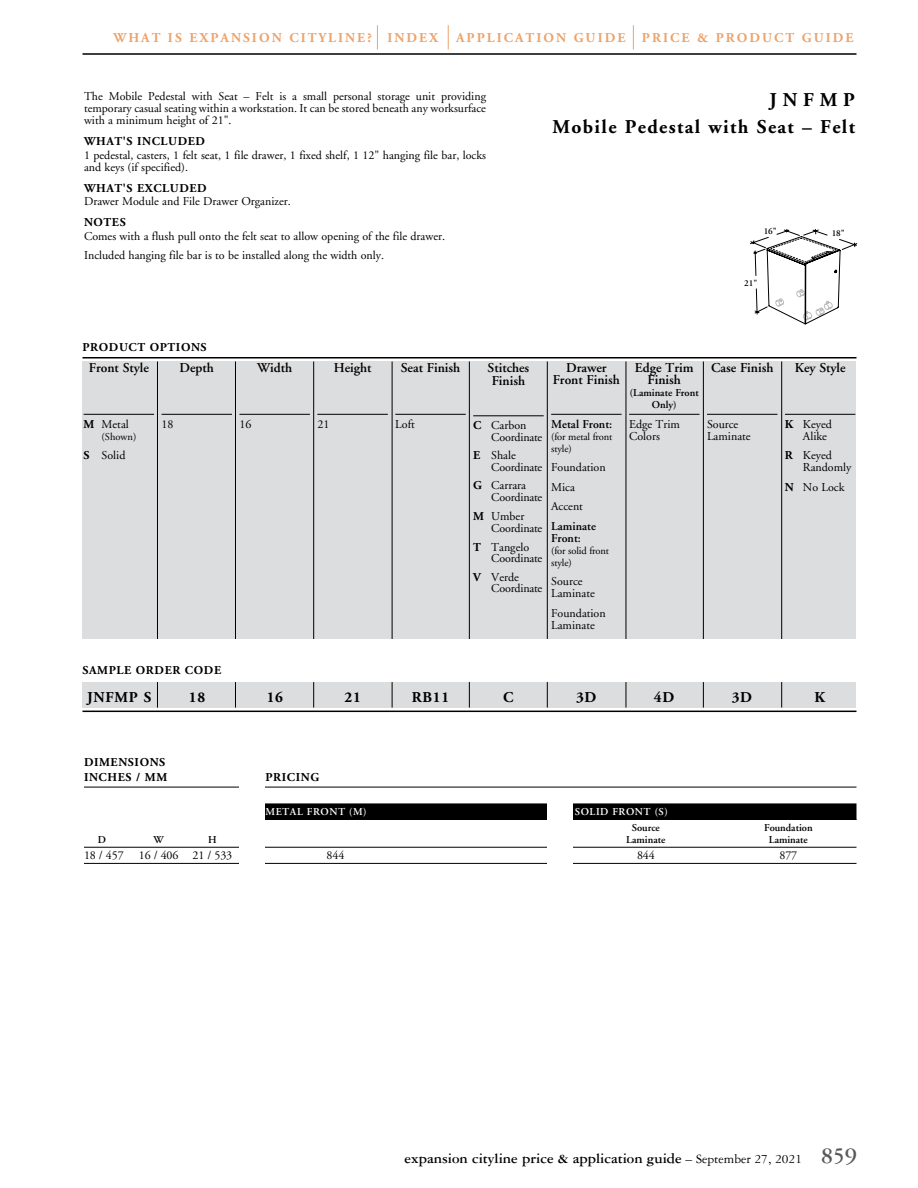
<style>
.page{position:relative;width:918px;height:1188px;background:#fff}
.page>*{position:absolute;margin:0;border:0;box-sizing:border-box;transform-origin:0 0}
.t1{font:700 19.5px/27px "Adobe Garamond";letter-spacing:.07em;color:#000;text-align:right}
.t2{font:700 15px "Garamond Three";color:#000}
.t3{font:700 15px "Adobe Garamond";letter-spacing:.05em;color:#000}
.t4{font:600 13.5px/12px "Adobe Garamond";color:#000;text-align:center}
.t5{font:700 13.5px "Adobe Garamond";letter-spacing:.15em;color:#eca36c}
.t6{font:12px/12px "Adobe Garamond";color:#000}
.t7{font:700 12px/15px "Adobe Garamond";letter-spacing:.05em;color:#000}
.t8{font:600 12px/12px "Adobe Garamond";color:#000}
.t9{font:600 10.5px/12px "Adobe Garamond";color:#000;text-align:center}
.t10{font:10.5px/12px "Adobe Garamond";letter-spacing:-.015em;color:#000}
.t11{font:600 10.5px "Adobe Garamond";letter-spacing:.05em;color:#fff}
.t12{font:600 9px "Adobe Garamond";color:#000}
.s1{font-weight:700}
.s2{font-weight:400;font-size:13.5px}
.s3{font-size:24px;color:#58595b}
</style>
<div class="page">
<hr style="left:82px;top:53px;width:774px;height:2px;background:#000">
<svg style="left:633px;top:25px;width:1px;height:24px"></svg>
<svg style="left:377px;top:25px;width:1px;height:24px"></svg>
<svg style="left:448px;top:25px;width:1px;height:24px"></svg>
<svg style="left:750px;top:229px;width:107px;height:96px"></svg>
<div style="left:82px;top:362px;width:774px;height:277px;background:#dcddde"></div>
<hr style="left:84px;top:414px;width:70px;height:1px;background:#000">
<hr style="left:162px;top:414px;width:70px;height:1px;background:#000">
<hr style="left:239px;top:414px;width:71px;height:1px;background:#000">
<hr style="left:317px;top:414px;width:71px;height:1px;background:#000">
<hr style="left:395px;top:414px;width:71px;height:1px;background:#000">
<hr style="left:473px;top:416px;width:71px;height:1px;background:#000">
<hr style="left:551px;top:414px;width:71px;height:1px;background:#000">
<hr style="left:629px;top:414px;width:71px;height:1px;background:#000">
<hr style="left:707px;top:414px;width:70px;height:1px;background:#000">
<hr style="left:785px;top:414px;width:70px;height:1px;background:#000">
<hr style="left:82px;top:357px;width:774px;height:1px;background:#000">
<hr style="left:82px;top:711px;width:774px;height:1px;background:#000">
<div style="left:82px;top:682px;width:774px;height:26px;background:#dcddde"></div>
<svg style="left:157px;top:682px;width:1px;height:26px"></svg>
<svg style="left:469px;top:682px;width:1px;height:26px"></svg>
<svg style="left:235px;top:682px;width:1px;height:26px"></svg>
<svg style="left:313px;top:682px;width:1px;height:26px"></svg>
<svg style="left:392px;top:682px;width:1px;height:26px"></svg>
<svg style="left:547px;top:682px;width:1px;height:26px"></svg>
<svg style="left:626px;top:682px;width:1px;height:26px"></svg>
<svg style="left:781px;top:682px;width:1px;height:26px"></svg>
<hr style="left:157px;top:362px;width:1px;height:277px;background:#000">
<hr style="left:469px;top:362px;width:1px;height:277px;background:#000">
<hr style="left:235px;top:362px;width:1px;height:277px;background:#000">
<hr style="left:313px;top:362px;width:1px;height:277px;background:#000">
<hr style="left:392px;top:362px;width:1px;height:277px;background:#000">
<hr style="left:547px;top:362px;width:1px;height:277px;background:#000">
<hr style="left:626px;top:362px;width:1px;height:277px;background:#000">
<hr style="left:781px;top:362px;width:1px;height:277px;background:#000">
<hr style="left:703px;top:362px;width:1px;height:277px;background:#000">
<svg style="left:703px;top:682px;width:1px;height:26px"></svg>
<hr style="left:84px;top:787px;width:772px;height:1px;background:#000">
<div style="left:246px;top:803px;width:610px;height:17px;background:#000"></div>
<hr style="left:84px;top:847px;width:772px;height:1px;background:#000">
<hr style="left:84px;top:863px;width:772px;height:1px;background:#000">
<div style="left:239px;top:756px;width:26px;height:194px;background:#fff"></div>
<div style="left:548px;top:797px;width:25px;height:115px;background:#fff"></div>
<p class="t5" style="left:113px;top:31px;width:326px">WHAT IS EXPANSION CITYLINE? INDEX</p>
<p class="t5" style="left:456px;top:31px;width:399px">APPLICATION GUIDE PRICE &amp; PRODUCT GUIDE</p>
<p class="t6" style="left:84px;top:91px;width:404px;text-align:justify">The Mobile Pedestal with Seat – Felt is a small personal storage unit providing temporary casual seating within a workstation. It can be stored beneath any worksurface with a minimum height of 21".</p>
<p class="t7" style="left:84px;top:134px;width:123px">WHAT'S INCLUDED</p>
<p class="t6" style="left:84px;top:149px;width:404px">1 pedestal, casters, 1 felt seat, 1 file drawer, 1 fixed shelf, 1 12" hanging file bar, locks and keys (if specified).</p>
<p class="t7" style="left:84px;top:181px;width:124px">WHAT'S EXCLUDED</p>
<p class="t6" style="left:84px;top:196px;width:207px">Drawer Module and File Drawer Organizer.</p>
<p class="t7" style="left:84px;top:215px;width:43px">NOTES</p>
<p class="t6" style="left:84px;top:227px;width:361px;line-height:19.5px">Comes with a flush pull onto the felt seat to allow opening of the file drawer.<br>Included hanging file bar is to be installed along the width only.</p>
<h1 class="t1" style="left:552px;top:86px;width:304px">JNFMP<br>Mobile Pedestal with Seat – Felt</h1>
<p class="t12" style="left:764px;top:226px;width:15px">16"</p>
<p class="t12" style="left:832px;top:228px;width:15px">18"</p>
<p class="t12" style="left:744px;top:279px;width:15px">21"</p>
<p class="t7" style="left:82px;top:340px;width:126px">PRODUCT OPTIONS</p>
<p class="t4" style="left:89px;top:362px;width:62px">Front Style</p>
<p class="t4" style="left:180px;top:362px;width:36px">Depth</p>
<p class="t6" style="left:84px;top:419px;width:47px"><span class="s1">M</span> Metal</p>
<p class="t10" style="left:102px;top:431px;width:36px">(Shown)</p>
<p class="t6" style="left:84px;top:450px;width:43px"><span class="s1">S</span> Solid</p>
<p class="t6" style="left:162px;top:419px;width:13px">18</p>
<p class="t4" style="left:257px;top:362px;width:36px">Width</p>
<p class="t6" style="left:239px;top:419px;width:13px">16</p>
<p class="t4" style="left:334px;top:362px;width:39px">Height</p>
<p class="t6" style="left:317px;top:419px;width:13px">21</p>
<p class="t4" style="left:401px;top:362px;width:61px">Seat Finish</p>
<p class="t6" style="left:395px;top:419px;width:21px">Loft</p>
<p class="t4" style="left:488px;top:362px;width:43px;line-height:12.8px">Stitches<br>Finish</p>
<p class="t6" style="left:491px;top:420px;width:53px;line-height:11.2px;text-indent:-18px"><span class="s1">C</span> Carbon<br>Coordinate</p>
<p class="t6" style="left:491px;top:450px;width:53px;line-height:11.2px;text-indent:-18px"><span class="s1">E</span> Shale<br>Coordinate</p>
<p class="t6" style="left:491px;top:480px;width:53px;text-indent:-18px"><span class="s1">G</span> Carrara<br>Coordinate</p>
<p class="t6" style="left:491px;top:511px;width:53px;text-indent:-18px"><span class="s1">M</span> Umber<br>Coordinate</p>
<p class="t6" style="left:491px;top:542px;width:53px;line-height:11.2px;text-indent:-18px"><span class="s1">T</span> Tangelo<br>Coordinate</p>
<p class="t6" style="left:491px;top:572px;width:53px;line-height:11.2px;text-indent:-18px"><span class="s1">V</span> Verde<br>Coordinate</p>
<p class="t4" style="left:553px;top:362px;width:69px">Drawer<br>Front Finish</p>
<p class="t8" style="left:551px;top:418px;width:63px">Metal Front:</p>
<p class="t10" style="left:551px;top:431px;width:63px">(for metal front style)</p>
<p class="t6" style="left:551px;top:458px;width:56px;line-height:19.5px">Foundation<br>Mica<br>Accent</p>
<p class="t8" style="left:551px;top:520px;width:46px">Laminate<br>Front:</p>
<p class="t10" style="left:551px;top:545px;width:59px">(for solid front style)</p>
<p class="t6" style="left:551px;top:576px;width:45px">Source<br>Laminate</p>
<p class="t6" style="left:551px;top:608px;width:56px">Foundation<br>Laminate</p>
<p class="t4" style="left:635px;top:362px;width:60px">Edge Trim<br>Finish</p>
<p class="t9" style="left:630px;top:387px;width:70px">(Laminate Front<br>Only)</p>
<p class="t6" style="left:629px;top:419px;width:52px">Edge Trim<br>Colors</p>
<p class="t4" style="left:711px;top:362px;width:64px">Case Finish</p>
<p class="t6" style="left:707px;top:419px;width:45px">Source<br>Laminate</p>
<p class="t4" style="left:795px;top:362px;width:52px">Key Style</p>
<p class="t6" style="left:803px;top:419px;width:30px;text-indent:-18px"><span class="s1">K</span> Keyed<br>Alike</p>
<p class="t6" style="left:803px;top:450px;width:50px;text-indent:-18px"><span class="s1">R</span> Keyed<br>Randomly</p>
<p class="t6" style="left:785px;top:482px;width:61px"><span class="s1">N</span> No Lock</p>
<p class="t7" style="left:82px;top:663px;width:140px">SAMPLE ORDER CODE</p>
<p class="t3" style="left:87px;top:689px;width:66px">JNFMP S</p>
<p class="t3" style="left:189px;top:689px;width:18px">18</p>
<p class="t3" style="left:267px;top:689px;width:18px">16</p>
<p class="t3" style="left:345px;top:689px;width:18px">21</p>
<p class="t3" style="left:412px;top:689px;width:39px">RB11</p>
<p class="t3" style="left:503px;top:689px;width:12px">C</p>
<p class="t3" style="left:576px;top:689px;width:22px">3D</p>
<p class="t3" style="left:654px;top:689px;width:22px">4D</p>
<p class="t3" style="left:732px;top:689px;width:22px">3D</p>
<p class="t3" style="left:814px;top:689px;width:12px">K</p>
<p class="t7" style="left:84px;top:755px;width:85px">DIMENSIONS<br>INCHES / MM</p>
<p class="t7" style="left:266px;top:770px;width:55px">PRICING</p>
<p class="t11" style="left:266px;top:806px;width:103px">METAL FRONT (M)</p>
<p class="t11" style="left:575px;top:806px;width:94px">SOLID FRONT (S)</p>
<p class="t9" style="left:632px;top:822px;width:30px">Source</p>
<p class="t9" style="left:764px;top:822px;width:50px">Foundation</p>
<p class="t9" style="left:98px;top:834px;width:10px">D</p>
<p class="t9" style="left:154px;top:834px;width:12px">W</p>
<p class="t9" style="left:208px;top:834px;width:10px">H</p>
<p class="t9" style="left:626px;top:834px;width:41px">Laminate</p>
<p class="t9" style="left:769px;top:834px;width:41px">Laminate</p>
<p class="t6" style="left:84px;top:850px;width:41px">18 / 457</p>
<p class="t6" style="left:139px;top:850px;width:95px">16 / 406 21 / 533</p>
<p class="t6" style="left:327px;top:850px;width:19px">844</p>
<p class="t6" style="left:637px;top:850px;width:19px">844</p>
<p class="t6" style="left:780px;top:850px;width:19px">877</p>
<p class="t2" style="left:405px;top:1150px;width:454px">expansion cityline price &amp; application guide <span class="s2">– September 27, 2021</span> <span class="s3">859</span></p>
</div>
